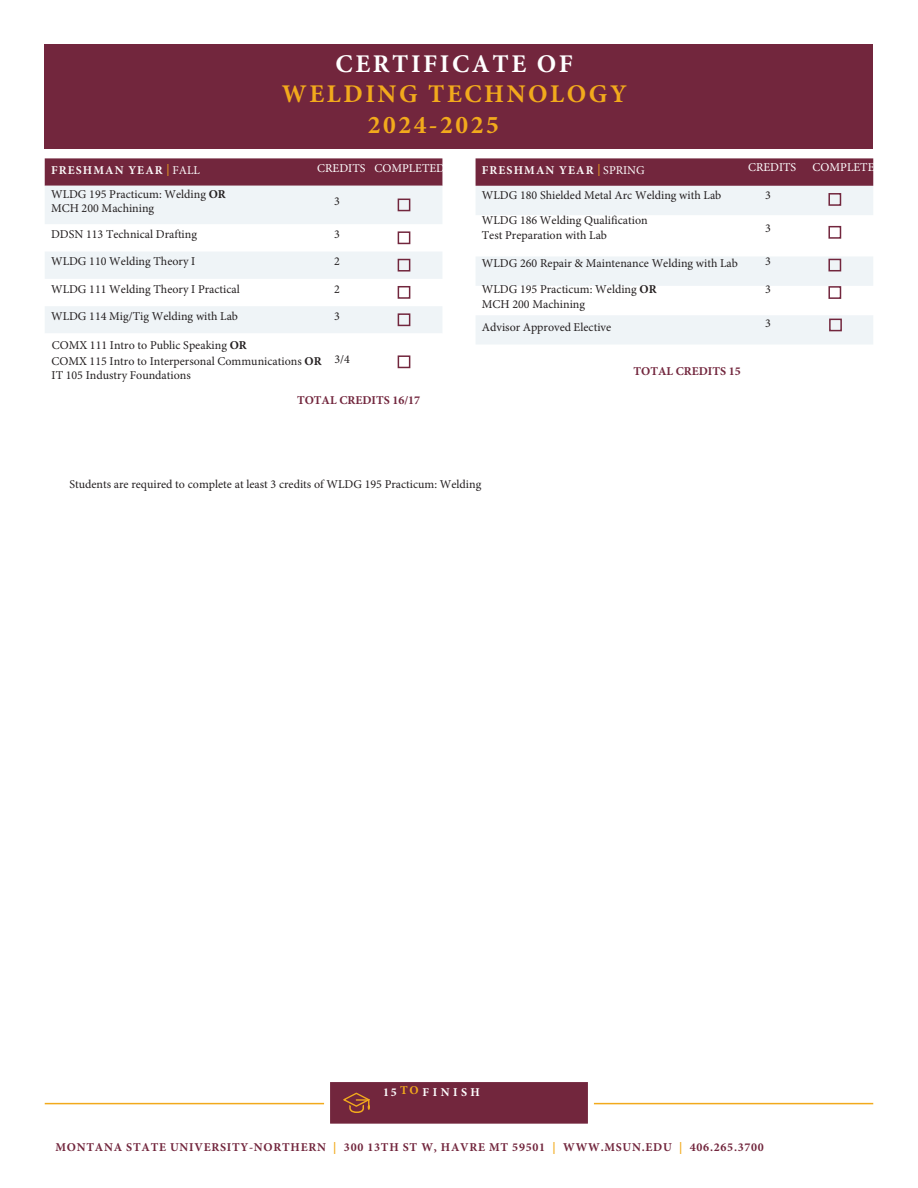
<style>
.page{position:relative;width:918px;height:1188px;background:#fff}
.page>*{position:absolute;margin:0;border:0;box-sizing:border-box;transform-origin:0 0}
.t1{font:700 25.5px "Minion Pro";letter-spacing:.1em;color:#f2aa1c}
.t2{font:700 25.5px "Minion Pro";letter-spacing:.1em;color:#fff}
.t3{font:12px/14.4px "Minion Pro";color:#231f20}
.t4{font:700 12px "Minion Pro";letter-spacing:.06em;color:#72263d}
.t5{font:700 12px "Minion Pro";letter-spacing:.09em;color:#fbf9f9}
.t6{font:12px "Minion Pro";color:#fff}
.t7{font:700 12px "Minion Pro";color:#72263d}
.t8{font:700 12px "Minion Pro";letter-spacing:.29em;color:#fff}
.s1{font-weight:400;color:#f2aa1c}
.s2{font-weight:400}
.s3{font-weight:700}
.s4{color:#f2aa1c}
</style>
<div class="page">
<svg style="left:476px;top:186px;width:397px;height:158px;fill:#eff4f7"></svg>
<div style="left:45px;top:45px;width:828px;height:104px;background:#72263d"></div>
<svg style="left:45px;top:158px;width:397px;height:28px;background:#762c42"></svg>
<svg style="left:45px;top:186px;width:397px;height:147px;fill:#eff4f7"></svg>
<div style="left:398px;top:199px;width:12px;height:12px;border:2px solid #72263d"></div>
<div style="left:398px;top:231px;width:12px;height:13px;border:2px solid #72263d"></div>
<div style="left:398px;top:259px;width:12px;height:13px;border:2px solid #72263d"></div>
<div style="left:398px;top:286px;width:12px;height:13px;border:2px solid #72263d"></div>
<div style="left:398px;top:313px;width:12px;height:13px;border:2px solid #72263d"></div>
<div style="left:398px;top:355px;width:12px;height:13px;border:2px solid #72263d"></div>
<svg style="left:476px;top:158px;width:397px;height:28px;background:#752a41"></svg>
<div style="left:828px;top:193px;width:13px;height:13px;border:2px solid #72263d"></div>
<div style="left:828px;top:226px;width:13px;height:13px;border:2px solid #72263d"></div>
<div style="left:828px;top:259px;width:13px;height:12px;border:2px solid #72263d"></div>
<div style="left:828px;top:286px;width:13px;height:13px;border:2px solid #72263d"></div>
<div style="left:829px;top:319px;width:13px;height:12px;border:2px solid #72263d"></div>
<hr style="left:45px;top:1103px;width:828px;height:1px;background:#f2aa1c">
<svg style="left:321px;top:1082px;width:276px;height:42px;background:#7e374a"></svg>
<p class="t2" style="left:336px;top:46px;width:239px">CERTIFICATE OF</p>
<p class="t1" style="left:282px;top:76px;width:346px">WELDING TECHNOLOGY</p>
<p class="t1" style="left:368px;top:107px;width:133px">2024-2025</p>
<p class="t5" style="left:51px;top:162px;width:151px">FRESHMAN YEAR <span class="s1">|</span> <span class="s2">FALL</span></p>
<p class="t6" style="left:317px;top:160px;width:50px">CREDITS</p>
<p class="t6" style="left:374px;top:160px;width:72px">COMPLETED</p>
<p class="t3" style="left:51px;top:187px;width:176px">WLDG 195 Practicum: Welding <span class="s3">OR<br></span>MCH 200 Machining</p>
<p class="t3" style="left:334px;top:194px;width:7px">3</p>
<p class="t3" style="left:51px;top:227px;width:147px">DDSN 113 Technical Drafting</p>
<p class="t3" style="left:334px;top:227px;width:7px">3</p>
<p class="t3" style="left:51px;top:254px;width:146px">WLDG 110 Welding Theory I</p>
<p class="t3" style="left:334px;top:254px;width:7px">2</p>
<p class="t3" style="left:51px;top:282px;width:190px">WLDG 111 Welding Theory I Practical</p>
<p class="t3" style="left:334px;top:282px;width:7px">2</p>
<p class="t3" style="left:51px;top:309px;width:188px">WLDG 114 Mig/Tig Welding with Lab</p>
<p class="t3" style="left:334px;top:309px;width:7px">3</p>
<p class="t3" style="left:52px;top:337px;width:272px;line-height:16px">COMX 111 Intro to Public Speaking <span class="s3">OR<br></span>COMX 115 Intro to Interpersonal Communications <span class="s3">OR</span></p>
<p class="t3" style="left:52px;top:368px;width:141px">IT 105 Industry Foundations</p>
<p class="t3" style="left:335px;top:352px;width:17px">3/4</p>
<p class="t7" style="left:297px;top:391px;width:125px">TOTAL CREDITS 16/17</p>
<p class="t5" style="left:482px;top:162px;width:164px">FRESHMAN YEAR <span class="s1">|</span> <span class="s2">SPRING</span></p>
<p class="t6" style="left:748px;top:160px;width:50px">CREDITS</p>
<p class="t6" style="left:813px;top:160px;width:72px">COMPLETED</p>
<p class="t3" style="left:482px;top:188px;width:241px">WLDG 180 Shielded Metal Arc Welding with Lab</p>
<p class="t3" style="left:765px;top:188px;width:7px">3</p>
<p class="t3" style="left:482px;top:213px;width:167px">WLDG 186 Welding Qualification<br>Test Preparation with Lab</p>
<p class="t3" style="left:765px;top:221px;width:7px">3</p>
<p class="t3" style="left:482px;top:256px;width:258px">WLDG 260 Repair &amp; Maintenance Welding with Lab</p>
<p class="t3" style="left:765px;top:254px;width:7px">3</p>
<p class="t3" style="left:765px;top:282px;width:7px">3</p>
<p class="t3" style="left:482px;top:320px;width:131px">Advisor Approved Elective</p>
<p class="t3" style="left:765px;top:316px;width:7px">3</p>
<p class="t7" style="left:634px;top:363px;width:109px">TOTAL CREDITS 15</p>
<p class="t3" style="left:482px;top:282px;width:176px">WLDG 195 Practicum: Welding <span class="s3">OR<br></span>MCH 200 Machining</p>
<p class="t3" style="left:69px;top:477px;width:413px">Students are required to complete at least 3 credits of WLDG 195 Practicum: Welding</p>
<p class="t8" style="left:383px;top:1084px;width:98px">15<span class="s4">TO</span>FINISH</p>
<p class="t4" style="left:56px;top:1139px;width:710px">MONTANA STATE UNIVERSITY-NORTHERN <span class="s4">|</span> 300 13TH ST W, HAVRE MT 59501 <span class="s4">|</span> WWW.MSUN.EDU <span class="s4">|</span> 406.265.3700</p>
</div>
